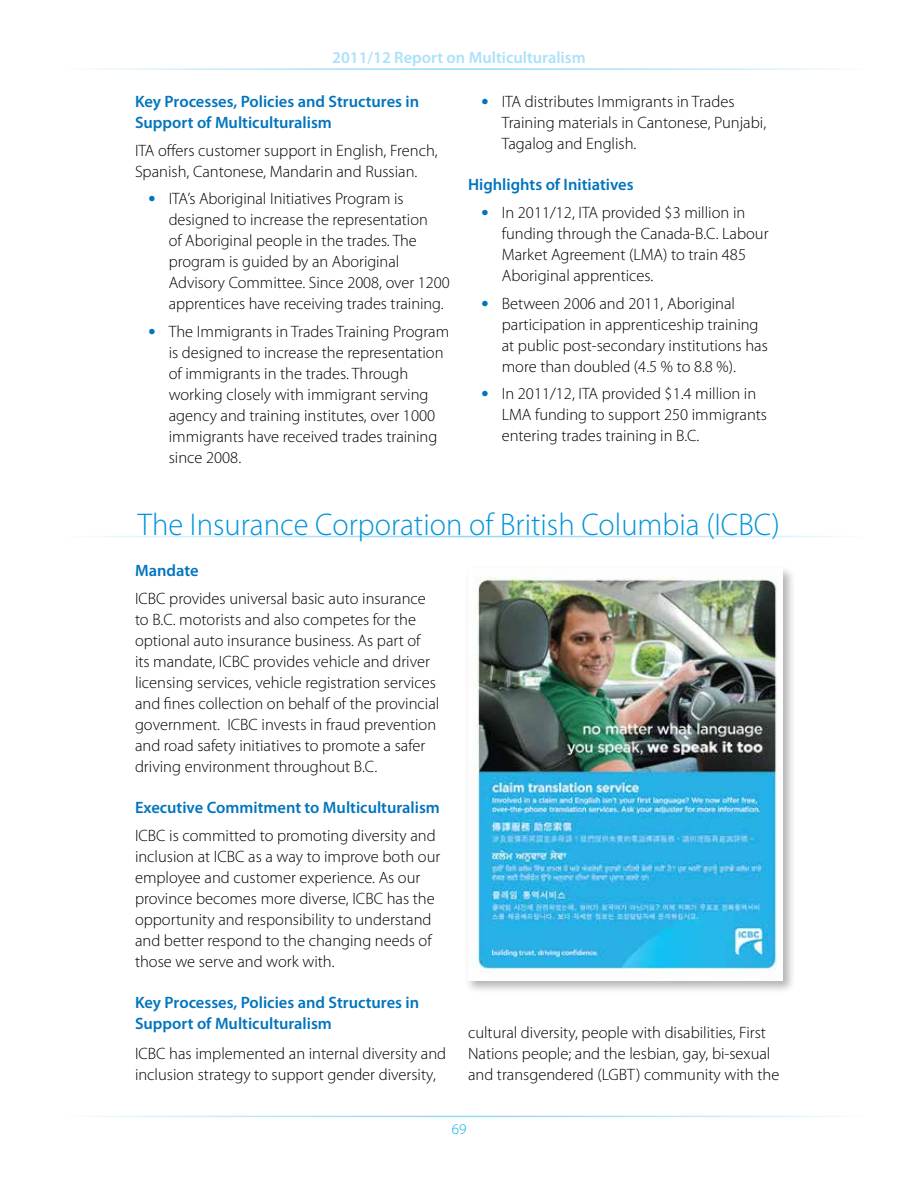
<style>
.page{position:relative;width:918px;height:1188px;background:#fff}
.page>*{position:absolute;margin:0;border:0;box-sizing:border-box;transform-origin:0 0}
.t1{font:300 31.5px "Myriad Pro";color:#0094d9}
.t2{font:300 16.5px/21px "Myriad Pro";color:#000}
.t3{font:600 16.5px/21px "Myriad Pro";color:#0074be}
.t4{font:600 16.5px "Myriad Pro";color:#abe1fa}
.t5{font:300 15px "Myriad Pro";color:#00aeef}
.s1{font-weight:700;font-size:21px;color:#0074be}
</style>
<div class="page">
<div style="left:465px;top:565px;width:331px;height:429px;background:#000;opacity:.3"></div>
<img style="left:468px;top:569px;width:315px;height:412px">
<p class="t4" style="left:332px;top:49px;width:255px">2011/12 Report on Multiculturalism</p>
<p class="t3" style="left:135px;top:91px;width:286px">Key Processes, Policies and Structures in<br>Support of Multiculturalism</p>
<p class="t2" style="left:135px;top:140px;width:304px">ITA offers customer support in English, French,<br>Spanish, Cantonese, Mandarin and Russian.</p>
<p class="t2" style="left:169px;top:189px;width:283px;text-indent:-20px"><span class="s1">•</span> ITA’s Aboriginal Initiatives Program is designed to increase the representation<br>of Aboriginal people in the trades. The program is guided by an Aboriginal Advisory Committee. Since 2008, over 1200 apprentices have receiving trades training.</p>
<p class="t2" style="left:169px;top:321px;width:282px;text-indent:-20px"><span class="s1">•</span> The Immigrants in Trades Training Program is designed to increase the representation of immigrants in the trades. Through working closely with immigrant serving agency and training institutes, over 1000 immigrants have received trades training since 2008.</p>
<p class="t2" style="left:502px;top:91px;width:266px;text-indent:-20px"><span class="s1">•</span> ITA distributes Immigrants in Trades<br>Training materials in Cantonese, Punjabi,<br>Tagalog and English.</p>
<p class="t3" style="left:468px;top:174px;width:167px">Highlights of Initiatives</p>
<p class="t2" style="left:502px;top:202px;width:268px;text-indent:-20px"><span class="s1">•</span> In 2011/12, ITA provided $3 million in funding through the Canada-B.C. Labour Market Agreement (LMA) to train 485<br>Aboriginal apprentices.</p>
<p class="t2" style="left:502px;top:293px;width:268px;text-indent:-20px"><span class="s1">•</span> Between 2006 and 2011, Aboriginal participation in apprenticeship training at public post-secondary institutions has more than doubled (4.5 % to 8.8 %).</p>
<p class="t2" style="left:502px;top:384px;width:267px;text-indent:-20px"><span class="s1">•</span> In 2011/12, ITA provided $1.4 million in<br>LMA funding to support 250 immigrants entering trades training in B.C.</p>
<h1 class="t1" style="left:138px;top:507px;width:644px">The Insurance Corporation of British Columbia (ICBC)</h1>
<p class="t3" style="left:135px;top:561px;width:65px">Mandate</p>
<p class="t2" style="left:135px;top:588px;width:306px">ICBC provides universal basic auto insurance to B.C. motorists and also competes for the optional auto insurance business. As part of its mandate, ICBC provides vehicle and driver licensing services, vehicle registration services and fines collection on behalf of the provincial government. ICBC invests in fraud prevention and road safety initiatives to promote a safer driving environment throughout B.C.</p>
<p class="t3" style="left:135px;top:798px;width:306px">Executive Commitment to Multiculturalism</p>
<p class="t2" style="left:135px;top:825px;width:307px">ICBC is committed to promoting diversity and inclusion at ICBC as a way to improve both our employee and customer experience. As our province becomes more diverse, ICBC has the opportunity and responsibility to understand and better respond to the changing needs of those we serve and work with.</p>
<p class="t3" style="left:135px;top:993px;width:286px">Key Processes, Policies and Structures in<br>Support of Multiculturalism</p>
<p class="t2" style="left:135px;top:1044px;width:313px">ICBC has implemented an internal diversity and inclusion strategy to support gender diversity,</p>
<p class="t2" style="left:468px;top:1023px;width:313px">cultural diversity, people with disabilities, First<br>Nations people; and the lesbian, gay, bi-sexual and transgendered (LGBT) community with the</p>
<p class="t5" style="left:452px;top:1121px;width:16px">69</p>
</div>
